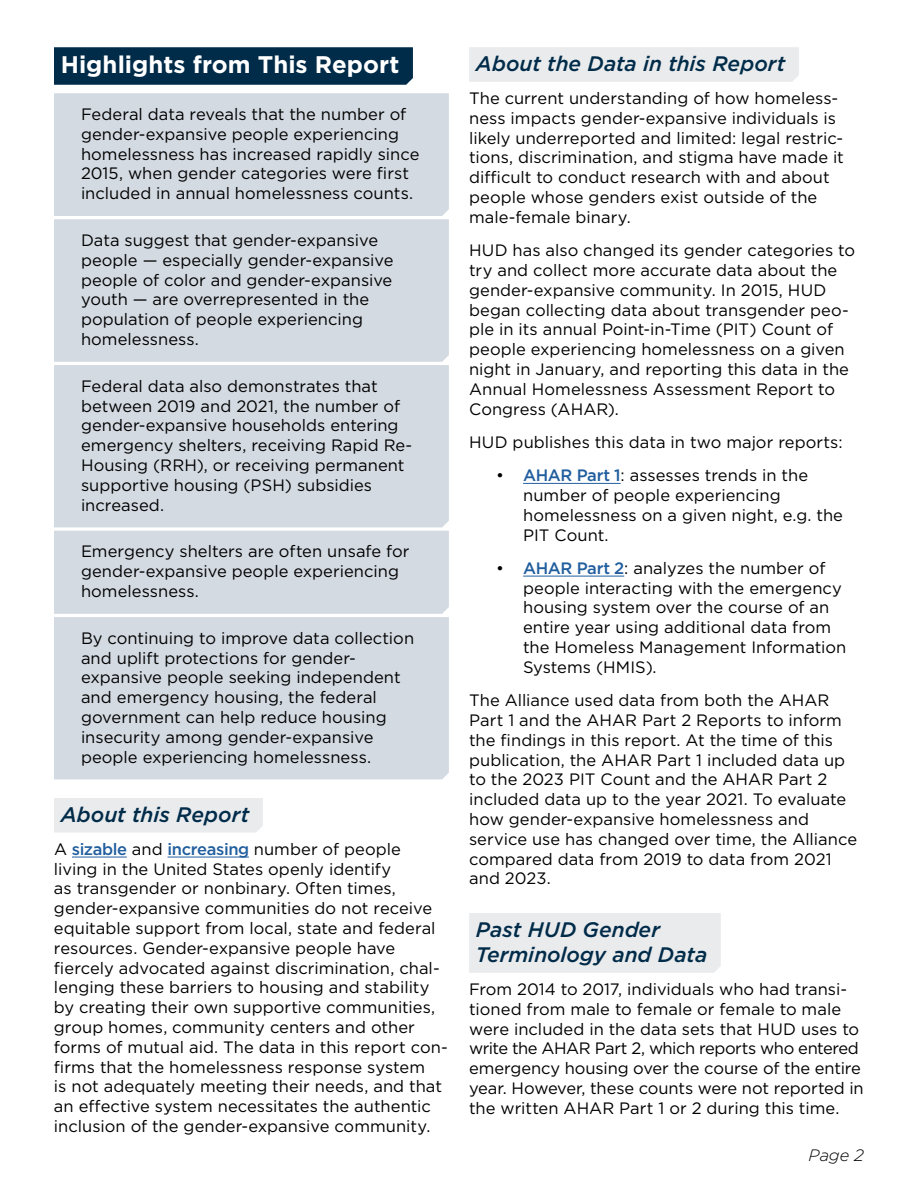
<style>
.page{position:relative;width:918px;height:1188px;background:#fff}
.page>*{position:absolute;margin:0;border:0;box-sizing:border-box;transform-origin:0 0}
.t1{font:700 24px "Gotham";letter-spacing:.005em;color:#fff}
.t2{font:italic 500 21px/25.2px "Gotham";color:#002b49}
.t3{font:16.5px/19.8px "Gotham";color:#000}
.t4{font:italic 300 16.5px "Gotham";color:#000}
.s1{font-weight:500;color:#215e9e}
</style>
<div class="page">
<div style="left:54px;top:47px;width:359px;height:38px;background:#002b49"></div>
<div style="left:54px;top:93px;width:395px;height:123px;background:#d4dae2"></div>
<div style="left:54px;top:219px;width:395px;height:143px;background:#d4dae2"></div>
<div style="left:54px;top:365px;width:395px;height:162px;background:#d4dae2"></div>
<div style="left:54px;top:531px;width:395px;height:83px;background:#d4dae2"></div>
<div style="left:54px;top:617px;width:395px;height:162px;background:#d4dae2"></div>
<div style="left:54px;top:798px;width:209px;height:34px;background:#e9ebed"></div>
<hr style="left:72px;top:857px;width:55px;height:1px;background:#215e9e">
<hr style="left:168px;top:857px;width:81px;height:1px;background:#215e9e">
<div style="left:469px;top:47px;width:330px;height:35px;background:#e9ebed"></div>
<hr style="left:523px;top:483px;width:98px;height:1px;background:#215e9e">
<hr style="left:523px;top:576px;width:101px;height:1px;background:#215e9e">
<div style="left:469px;top:913px;width:252px;height:60px;background:#e9ebed"></div>
<h1 class="t1" style="left:61px;top:49px;width:340px">Highlights from This Report</h1>
<p class="t3" style="left:81px;top:104px;width:340px">Federal data reveals that the number of gender-expansive people experiencing homelessness has increased rapidly since 2015, when gender categories were first included in annual homelessness counts.</p>
<p class="t3" style="left:81px;top:230px;width:314px">Data suggest that gender-expansive people — especially gender-expansive people of color and gender-expansive youth — are overrepresented in the population of people experiencing homelessness.</p>
<p class="t3" style="left:81px;top:376px;width:333px">Federal data also demonstrates that between 2019 and 2021, the number of gender-expansive households entering emergency shelters, receiving Rapid Re-Housing (RRH), or receiving permanent supportive housing (PSH) subsidies increased.</p>
<p class="t3" style="left:81px;top:541px;width:330px">Emergency shelters are often unsafe for gender-expansive people experiencing homelessness.</p>
<p class="t3" style="left:81px;top:628px;width:335px">By continuing to improve data collection and uplift protections for gender&shy;expansive people seeking independent and emergency housing, the federal government can help reduce housing insecurity among gender-expansive people experiencing homelessness.</p>
<p class="t2" style="left:61px;top:801px;width:190px">About this Report</p>
<p class="t3" style="left:54px;top:839px;width:395px">A <span class="s1">sizable</span> and <span class="s1">increasing</span> number of people living in the United States openly identify<br>as transgender or nonbinary. Often times, gender-expansive communities do not receive equitable support from local, state and federal resources. Gender-expansive people have fiercely advocated against discrimination, chal&shy;lenging these barriers to housing and stability by creating their own supportive communities, group homes, community centers and other forms of mutual aid. The data in this report con&shy;firms that the homelessness response system<br>is not adequately meeting their needs, and that an effective system necessitates the authentic inclusion of the gender-expansive community.</p>
<p class="t2" style="left:476px;top:51px;width:311px">About the Data in this Report</p>
<p class="t3" style="left:469px;top:88px;width:376px">The current understanding of how homeless&shy;ness impacts gender-expansive individuals is likely underreported and limited: legal restric&shy;tions, discrimination, and stigma have made it difficult to conduct research with and about people whose genders exist outside of the male-female binary.</p>
<p class="t3" style="left:469px;top:240px;width:388px">HUD has also changed its gender categories to try and collect more accurate data about the gender-expansive community. In 2015, HUD began collecting data about transgender peo&shy;ple in its annual Point-in-Time (PIT) Count of people experiencing homelessness on a given night in January, and reporting this data in the Annual Homelessness Assessment Report to Congress (AHAR).</p>
<p class="t3" style="left:469px;top:432px;width:375px">HUD publishes this data in two major reports:</p>
<p class="t3" style="left:523px;top:465px;width:321px;text-indent:-27px">• <span class="s1">AHAR Part 1</span>: assesses trends in the number of people experiencing homelessness on a given night, e.g. the<br>PIT Count.</p>
<p class="t3" style="left:523px;top:558px;width:325px;text-indent:-27px">• <span class="s1">AHAR Part 2</span>: analyzes the number of people interacting with the emergency housing system over the course of an entire year using additional data from the Homeless Management Information Systems (HMIS).</p>
<p class="t3" style="left:469px;top:690px;width:390px">The Alliance used data from both the AHAR Part 1 and the AHAR Part 2 Reports to inform the findings in this report. At the time of this publication, the AHAR Part 1 included data up to the 2023 PIT Count and the AHAR Part 2 included data up to the year 2021. To evaluate how gender-expansive homelessness and service use has changed over time, the Alliance compared data from 2019 to data from 2021 and 2023.</p>
<p class="t2" style="left:476px;top:916px;width:233px">Past HUD Gender<br>Terminology and Data</p>
<p class="t3" style="left:469px;top:979px;width:396px">From 2014 to 2017, individuals who had transi&shy;tioned from male to female or female to male were included in the data sets that HUD uses to write the AHAR Part 2, which reports who entered emergency housing over the course of the entire year. However, these counts were not reported in the written AHAR Part 1 or 2 during this time.</p>
<p class="t4" style="left:809px;top:1144px;width:57px">Page 2</p>
</div>
